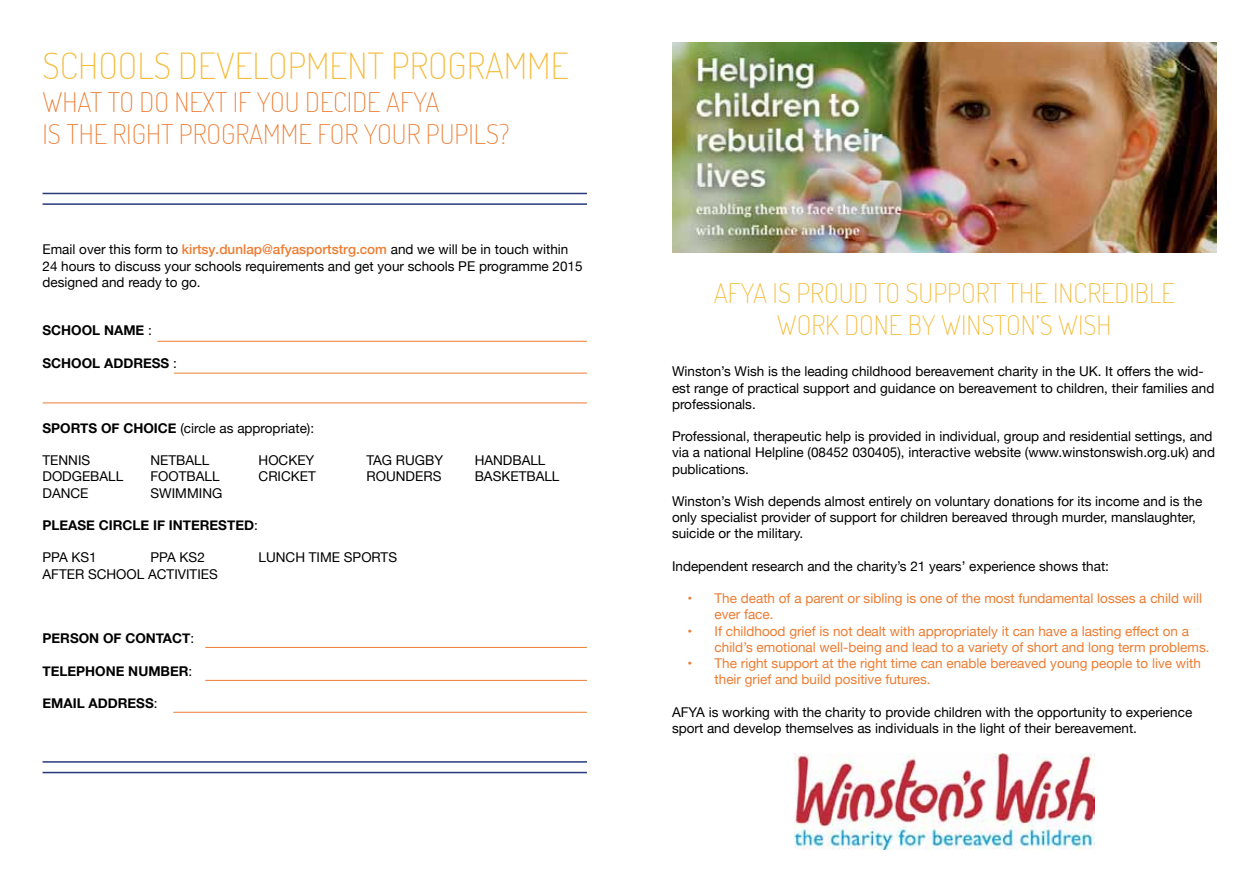
<style>
.page{position:relative;width:1259px;height:893px;background:#fff}
.page>*{position:absolute;margin:0;border:0;box-sizing:border-box;transform-origin:0 0}
.t1{font:200 36px "Terminal Dosis";color:#f5bc3b}
.t2{font:200 27px/32.4px "Terminal Dosis";color:#ed7c32}
.t3{font:200 27px/32.4px "Terminal Dosis";color:#f5bc3b;text-align:center}
.t4{font:13.5px/16.2px "Helvetica Neue";color:#000}
.t5{font:13.5px/16.2px "Helvetica Neue";color:#ed7c32}
.t6{font:700 13.5px "Helvetica Neue";color:#000}
.s1{font-weight:500;color:#ed7c32}
.s2{font-weight:400}
.s3{font-weight:700}
</style>
<div class="page">
<img style="left:672px;top:43px;width:544px;height:210px">
<img style="left:794px;top:753px;width:300px;height:96px">
<hr style="left:173px;top:712px;width:414px;height:1px;background:#ed7c32">
<hr style="left:205px;top:680px;width:382px;height:1px;background:#ed7c32">
<hr style="left:205px;top:647px;width:382px;height:1px;background:#ed7c32">
<hr style="left:43px;top:403px;width:544px;height:1px;background:#ed7c32">
<hr style="left:174px;top:373px;width:413px;height:1px;background:#ed7c32">
<hr style="left:157px;top:341px;width:430px;height:1px;background:#ed7c32">
<hr style="left:43px;top:193px;width:544px;height:1px;background:#263a79">
<hr style="left:43px;top:761px;width:544px;height:2px;background:#263a79">
<hr style="left:43px;top:203px;width:544px;height:2px;background:#263a79">
<hr style="left:43px;top:772px;width:544px;height:1px;background:#263a79">
<h1 class="t1" style="left:43px;top:43px;width:528px">SCHOOLS DEVELOPMENT PROGRAMME</h1>
<h2 class="t2" style="left:43px;top:85px;width:468px">WHAT TO DO NEXT IF YOU DECIDE AFYA<br>IS THE RIGHT PROGRAMME FOR YOUR PUPILS?</h2>
<p class="t4" style="left:43px;top:242px;width:541px">Email over this form to <span class="s1">kirtsy.dunlap@afyasportstrg.com</span> and we will be in touch within<br>24 hours to discuss your schools requirements and get your schools PE programme 2015 designed and ready to go.</p>
<p class="t6" style="left:43px;top:320px;width:111px">SCHOOL NAME <span class="s2">:</span></p>
<p class="t6" style="left:43px;top:352px;width:136px">SCHOOL ADDRESS <span class="s2">:</span></p>
<p class="t4" style="left:43px;top:421px;width:273px"><span class="s3">SPORTS OF CHOICE</span> (circle as appropriate):</p>
<p class="t4" style="left:43px;top:453px;width:49px">TENNIS</p>
<p class="t4" style="left:151px;top:453px;width:60px">NETBALL</p>
<p class="t4" style="left:259px;top:453px;width:57px">HOCKEY</p>
<p class="t4" style="left:367px;top:453px;width:78px">TAG RUGBY</p>
<p class="t4" style="left:475px;top:453px;width:72px">HANDBALL</p>
<p class="t4" style="left:43px;top:469px;width:82px">DODGEBALL</p>
<p class="t4" style="left:151px;top:469px;width:71px">FOOTBALL</p>
<p class="t4" style="left:259px;top:469px;width:59px">CRICKET</p>
<p class="t4" style="left:367px;top:469px;width:76px">ROUNDERS</p>
<p class="t4" style="left:475px;top:469px;width:86px">BASKETBALL</p>
<p class="t4" style="left:43px;top:485px;width:47px">DANCE</p>
<p class="t4" style="left:151px;top:485px;width:73px">SWIMMING</p>
<p class="t6" style="left:43px;top:514px;width:217px">PLEASE CIRCLE IF INTERESTED<span class="s2">:</span></p>
<p class="t4" style="left:43px;top:550px;width:56px">PPA KS1</p>
<p class="t4" style="left:151px;top:550px;width:56px">PPA KS2</p>
<p class="t4" style="left:259px;top:550px;width:140px">LUNCH TIME SPORTS</p>
<p class="t4" style="left:43px;top:566px;width:177px">AFTER SCHOOL ACTIVITIES</p>
<p class="t6" style="left:43px;top:628px;width:153px">PERSON OF CONTACT<span class="s2">:</span></p>
<p class="t6" style="left:43px;top:660px;width:151px">TELEPHONE NUMBER<span class="s2">:</span></p>
<p class="t6" style="left:43px;top:693px;width:117px">EMAIL ADDRESS<span class="s2">:</span></p>
<h2 class="t3" style="left:713px;top:276px;width:462px">AFYA IS PROUD TO SUPPORT THE INCREDIBLE<br>WORK DONE BY WINSTON’S WISH</h2>
<p class="t4" style="left:672px;top:364px;width:544px">Winston’s Wish is the leading childhood bereavement charity in the UK. It offers the wid&shy;est range of practical support and guidance on bereavement to children, their families and professionals.</p>
<p class="t4" style="left:672px;top:429px;width:544px">Professional, therapeutic help is provided in individual, group and residential settings, and via a national Helpline (08452 030405), interactive website (www.winstonswish.org.uk) and publications.</p>
<p class="t4" style="left:672px;top:494px;width:532px">Winston’s Wish depends almost entirely on voluntary donations for its income and is the only specialist provider of support for children bereaved through murder, manslaughter, suicide or the military.</p>
<p class="t4" style="left:672px;top:559px;width:438px">Independent research and the charity’s 21 years’ experience shows that:</p>
<p class="t5" style="left:714px;top:591px;width:489px;text-indent:-27px">• The death of a parent or sibling is one of the most fundamental losses a child will ever face.</p>
<p class="t5" style="left:714px;top:623px;width:496px;text-indent:-27px">• If childhood grief is not dealt with appropriately it can have a lasting effect on a child’s emotional well-being and lead to a variety of short and long term problems.</p>
<p class="t5" style="left:714px;top:656px;width:488px;text-indent:-27px">• The right support at the right time can enable bereaved young people to live with their grief and build positive futures.</p>
<p class="t4" style="left:672px;top:704px;width:522px">AFYA is working with the charity to provide children with the opportunity to experience sport and develop themselves as individuals in the light of their bereavement.</p>
</div>
